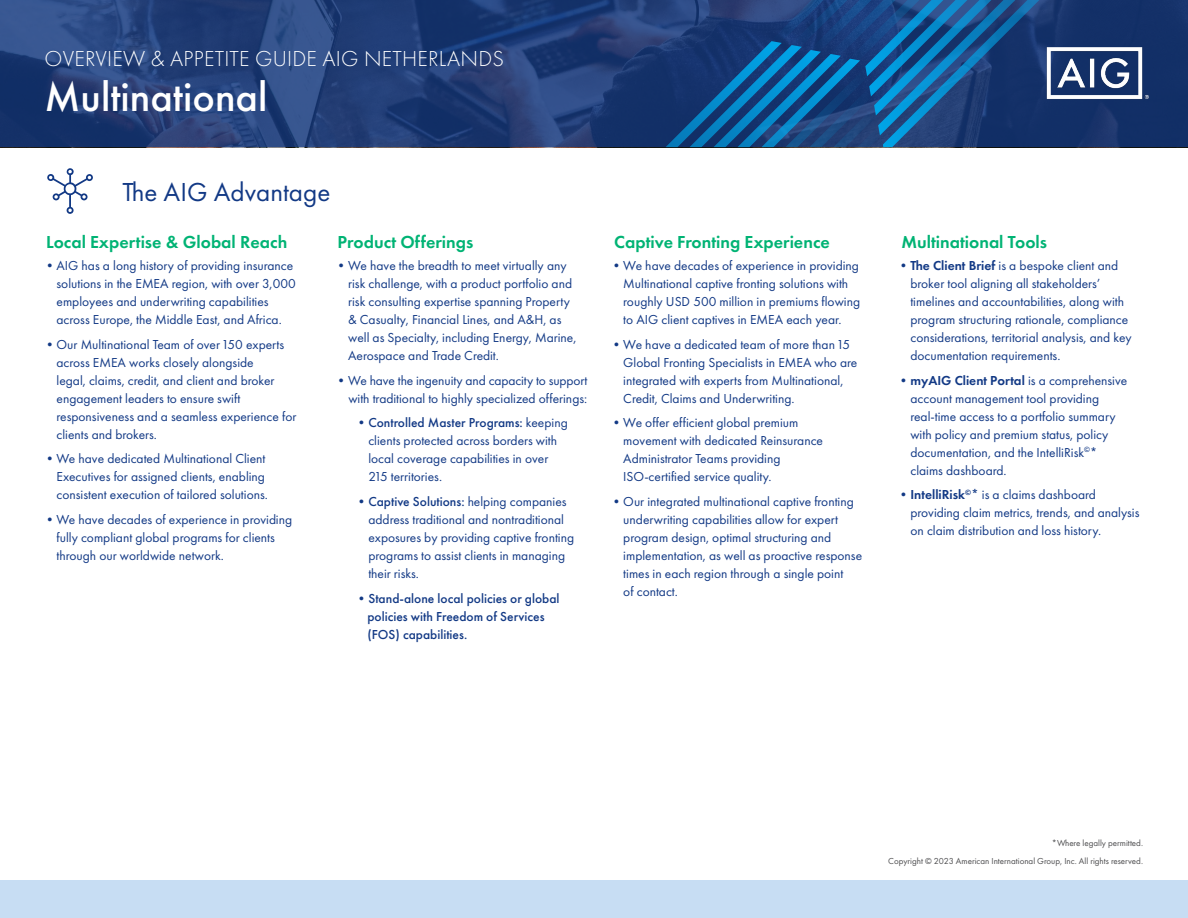
<style>
.page{position:relative;width:1188px;height:918px;background:#fff}
.page>*{position:absolute;margin:0;border:0;box-sizing:border-box;transform-origin:0 0}
.t1{font:500 37.5px "Futura";color:#fff}
.t2{font:27px "Futura PT";color:#123985}
.t3{font:300 22.5px "Futura PT";letter-spacing:.01em;color:#fff}
.t4{font:600 18px "Futura PT";color:#00b374}
.t5{font:13.5px/18px "Futura PT";color:#123985}
.t6{font:500 13.5px/18px "Futura PT";color:#123985}
.t7{font:9px/18px "Futura PT";color:#4d4d4f;text-align:right}
.s1{font-weight:500}
.s2{font-weight:600}
</style>
<div class="page">
<svg style="left:0;top:0;width:1188px;height:147px;background:#213d76"></svg>
<img style="left:1041px;top:17px;width:107px;height:112px">
<div style="left:0;top:881px;width:1188px;height:37px;background:#c7ddf3"></div>
<svg style="left:47px;top:168px;width:45px;height:46px"></svg>
<svg style="left:666px;top:0;width:373px;height:147px;background:#164d88"></svg>
<h3 class="t3" style="left:45px;top:46px;width:461px">OVERVIEW &amp; APPETITE GUIDE AIG NETHERLANDS</h3>
<h1 class="t1" style="left:45px;top:71px;width:224px">Multinational</h1>
<h2 class="t2" style="left:122px;top:176px;width:209px">The AIG Advantage</h2>
<h3 class="t4" style="left:46px;top:231px;width:243px">Local Expertise &amp; Global Reach</h3>
<p class="t5" style="left:57px;top:256px;width:241px;text-indent:-14px">•AIG has a long history of providing insurance solutions in the EMEA region, with over 3,000 employees and underwriting capabilities across Europe, the Middle East, and Africa.</p>
<p class="t5" style="left:57px;top:335px;width:241px;text-indent:-14px">•Our Multinational Team of over 150 experts across EMEA works closely alongside<br>legal, claims, credit, and client and broker engagement leaders to ensure swift responsiveness and a seamless experience for clients and brokers.</p>
<p class="t5" style="left:57px;top:450px;width:213px;text-indent:-14px">•We have dedicated Multinational Client<br>Executives for assigned clients, enabling consistent execution of tailored solutions.</p>
<p class="t5" style="left:57px;top:511px;width:237px;text-indent:-14px">•We have decades of experience in providing fully compliant global programs for clients through our worldwide network.</p>
<h3 class="t4" style="left:338px;top:231px;width:137px">Product Offerings</h3>
<p class="t5" style="left:348px;top:256px;width:230px;text-indent:-14px">•We have the breadth to meet virtually any risk challenge, with a product portfolio and risk consulting expertise spanning Property &amp; Casualty, Financial Lines, and A&amp;H, as well as Specialty, including Energy, Marine, Aerospace and Trade Credit.</p>
<p class="t5" style="left:335px;top:371px;width:254px;text-align:right">•We have the ingenuity and capacity to support with traditional to highly specialized offerings:</p>
<p class="t5" style="left:368px;top:414px;width:201px;text-indent:-14px"><span class="s1">•Controlled Master Programs:</span> keeping clients protected across borders with local coverage capabilities in over 215 territories.</p>
<p class="t5" style="left:368px;top:493px;width:207px;text-indent:-14px"><span class="s1">•Captive Solutions:</span> helping companies address traditional and nontraditional exposures by providing captive fronting programs to assist clients in managing their risks.</p>
<p class="t6" style="left:367px;top:589px;width:194px;text-indent:-13px">•Stand-alone local policies or global policies with Freedom of Services (FOS) capabilities.</p>
<h3 class="t4" style="left:614px;top:231px;width:217px">Captive Fronting Experience</h3>
<p class="t5" style="left:623px;top:256px;width:238px;text-indent:-14px">•We have decades of experience in providing Multinational captive fronting solutions with roughly USD 500 million in premiums flowing to AIG client captives in EMEA each year.</p>
<p class="t5" style="left:623px;top:335px;width:236px;text-indent:-14px">•We have a dedicated team of more than 15<br>Global Fronting Specialists in EMEA who are integrated with experts from Multinational, Credit, Claims and Underwriting.</p>
<p class="t5" style="left:623px;top:414px;width:201px;text-indent:-14px">•We offer efficient global premium movement with dedicated Reinsurance Administrator Teams providing ISO-certified service quality.</p>
<p class="t5" style="left:623px;top:493px;width:240px;text-indent:-14px">•Our integrated multinational captive fronting underwriting capabilities allow for expert program design, optimal structuring and implementation, as well as proactive response times in each region through a single point<br>of contact.</p>
<h3 class="t4" style="left:901px;top:231px;width:147px">Multinational Tools</h3>
<p class="t5" style="left:910px;top:256px;width:223px;text-indent:-14px"><span class="s2">•The Client Brief</span> is a bespoke client and broker tool aligning all stakeholders’ timelines and accountabilities, along with program structuring rationale, compliance considerations, territorial analysis, and key documentation requirements.</p>
<p class="t5" style="left:910px;top:371px;width:218px;text-indent:-14px"><span class="s2">•myAIG Client Portal</span> is a comprehensive account management tool providing real-time access to a portfolio summary with policy and premium status, policy documentation, and the IntelliRisk<sup>©</sup>* claims dashboard.</p>
<p class="t5" style="left:910px;top:486px;width:230px;text-indent:-13px"><span class="s2">•IntelliRisk</span><sup>©</sup><span class="s2">*</span> is a claims dashboard providing claim metrics, trends, and analysis on claim distribution and loss history.</p>
<p class="t7" style="left:888px;top:834px;width:256px">*Where legally permitted.<br>Copyright © 2023 American International Group, Inc. All rights reserved.</p>
</div>
